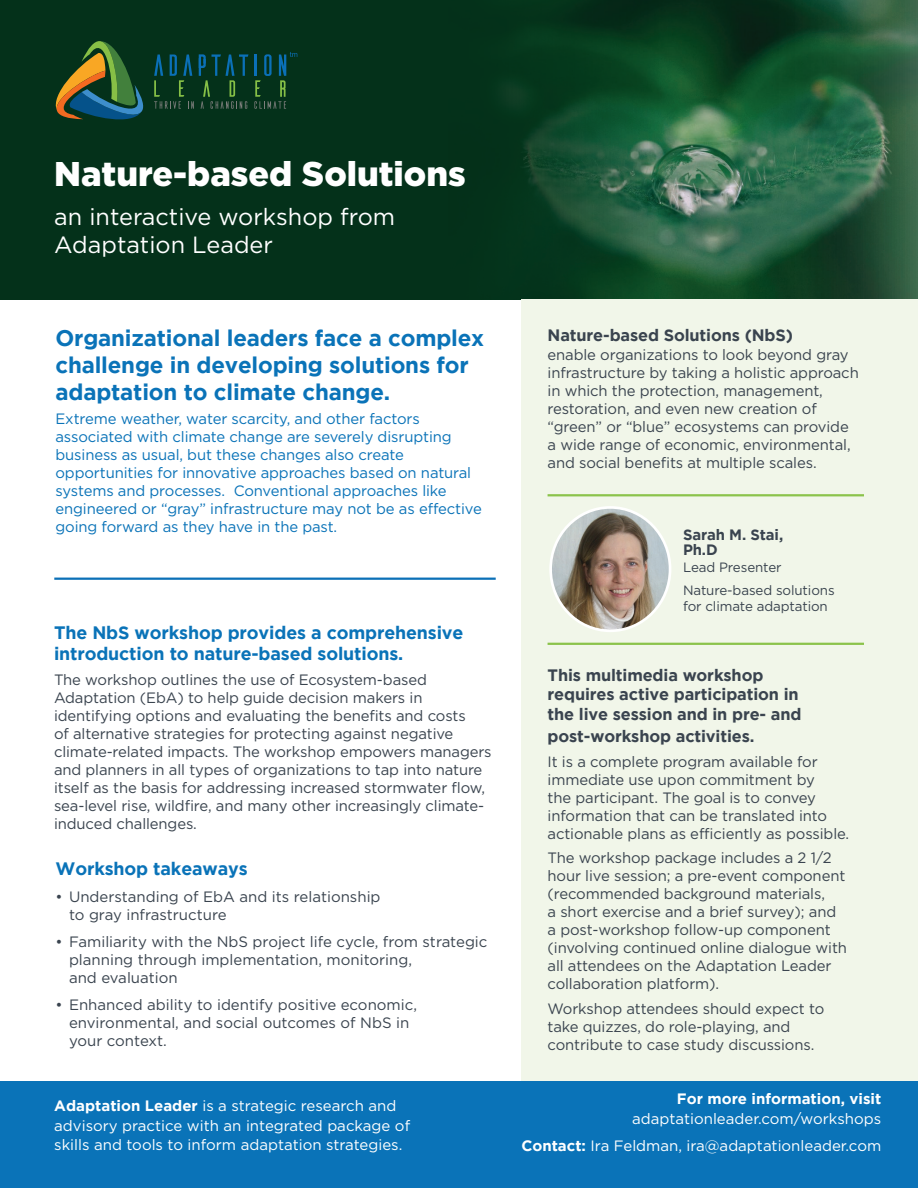
<style>
.page{position:relative;width:918px;height:1188px;background:#fff}
.page>*{position:absolute;margin:0;border:0;box-sizing:border-box;transform-origin:0 0}
.t1{font:900 34.35px "Gotham";color:#fff}
.t2{font:23.4px/27.5px "Gotham";color:#fff}
.t3{font:700 22.5px/27px "Gotham";letter-spacing:-.01em;color:#0a73b8}
.t4{font:700 18px/21.6px "Gotham";letter-spacing:-.01em;color:#0a73b8}
.t5{font:700 16.5px/19.8px "Gotham";letter-spacing:-.01em;color:#3a444f}
.t6{font:15px/18px "Gotham";letter-spacing:-.01em;color:#3a444f}
.t7{font:15px/18px "Gotham";letter-spacing:-.01em;color:#0a73b8}
.t8{font:15px/19.5px "Gotham";color:#fff}
.t9{font:700 15px "Gotham";color:#fff}
.t10{font:700 15px "Gotham";letter-spacing:-.01em;color:#3a444f}
.t11{font:13.5px/16.2px "Gotham";letter-spacing:-.01em;color:#3a444f}
.s1{font-weight:700}
</style>
<div class="page">
<img style="left:675px;top:0;width:243px;height:300px">
<svg style="left:0;top:0;width:675px;height:300px;fill:#04311a"></svg>
<div style="left:0;top:1081px;width:918px;height:107px;background:#0a73b8"></div>
<svg style="left:19px;top:32px;width:278px;height:108px"></svg>
<div style="left:522px;top:300px;width:396px;height:781px;background:#f1f6e9"></div>
<img style="left:553px;top:510px;width:117px;height:121px">
<div style="left:549px;top:506px;width:122px;height:126px;border:3px solid #fff;border-radius:50%"></div>
<hr style="left:54px;top:578px;width:442px;height:2px;background:#0b70b7">
<hr style="left:548px;top:643px;width:316px;height:2px;background:#8bc34b">
<hr style="left:548px;top:494px;width:316px;height:2px;background:#8bc34b">
<p class="t1" style="left:54px;top:154px;width:413px">Nature-based Solutions</p>
<p class="t2" style="left:54px;top:203px;width:342px">an interactive workshop from<br>Adaptation Leader</p>
<p class="t3" style="left:56px;top:324px;width:430px">Organizational leaders face a complex challenge in developing solutions for adaptation to climate change.</p>
<p class="t7" style="left:56px;top:410px;width:428px">Extreme weather, water scarcity, and other factors associated with climate change are severely disrupting business as usual, but these changes also create opportunities for innovative approaches based on natural systems and processes. Conventional approaches like engineered or “gray” infrastructure may not be as effective going forward as they have in the past.</p>
<p class="t4" style="left:54px;top:621px;width:411px">The NbS workshop provides a comprehensive introduction to nature-based solutions.</p>
<p class="t6" style="left:54px;top:671px;width:439px">The workshop outlines the use of Ecosystem-based Adaptation (EbA) to help guide decision makers in identifying options and evaluating the benefits and costs<br>of alternative strategies for protecting against negative climate-related impacts. The workshop empowers managers and planners in all types of organizations to tap into nature itself as the basis for addressing increased stormwater flow, sea-level rise, wildfire, and many other increasingly climate&shy;induced challenges.</p>
<p class="t4" style="left:56px;top:858px;width:194px">Workshop takeaways</p>
<p class="t6" style="left:69px;top:888px;width:313px;text-indent:-14px">• Understanding of EbA and its relationship to gray infrastructure</p>
<p class="t6" style="left:69px;top:933px;width:420px;text-indent:-14px">• Familiarity with the NbS project life cycle, from strategic planning through implementation, monitoring,<br>and evaluation</p>
<p class="t6" style="left:69px;top:996px;width:350px;text-indent:-14px">• Enhanced ability to identify positive economic, environmental, and social outcomes of NbS in your context.</p>
<p class="t8" style="left:54px;top:1096px;width:357px"><span class="s1">Adaptation Leader</span> is a strategic research and advisory practice with an integrated package of skills and tools to inform adaptation strategies.</p>
<p class="t5" style="left:548px;top:325px;width:247px">Nature-based Solutions (NbS)</p>
<p class="t6" style="left:548px;top:346px;width:313px">enable organizations to look beyond gray infrastructure by taking a holistic approach in which the protection, management, restoration, and even new creation of “green” or “blue” ecosystems can provide a wide range of economic, environmental, and social benefits at multiple scales.</p>
<p class="t10" style="left:683px;top:526px;width:102px">Sarah M. Stai,</p>
<p class="t10" style="left:683px;top:541px;width:36px">Ph.D</p>
<p class="t11" style="left:683px;top:559px;width:100px">Lead Presenter</p>
<p class="t11" style="left:683px;top:582px;width:153px">Nature-based solutions for climate adaptation</p>
<p class="t5" style="left:548px;top:665px;width:255px">This multimedia workshop requires active participation in the live session and in pre- and</p>
<p class="t5" style="left:548px;top:726px;width:208px">post-workshop activities.</p>
<p class="t6" style="left:548px;top:752px;width:303px">It is a complete program available for immediate use upon commitment by<br>the participant. The goal is to convey information that can be translated into actionable plans as efficiently as possible.</p>
<p class="t6" style="left:548px;top:849px;width:301px">The workshop package includes a 2 1/2 hour live session; a pre-event component (recommended background materials,<br>a short exercise and a brief survey); and a post-workshop follow-up component (involving continued online dialogue with all attendees on the Adaptation Leader collaboration platform).</p>
<p class="t6" style="left:548px;top:1000px;width:278px">Workshop attendees should expect to take quizzes, do role-playing, and contribute to case study discussions.</p>
<p class="t9" style="left:677px;top:1090px;width:206px">For more information, visit</p>
<p class="t8" style="left:632px;top:1109px;width:251px">adaptationleader.com/workshops</p>
<p class="t8" style="left:521px;top:1136px;width:361px"><span class="s1">Contact:</span> Ira Feldman, ira@adaptationleader.com</p>
</div>
